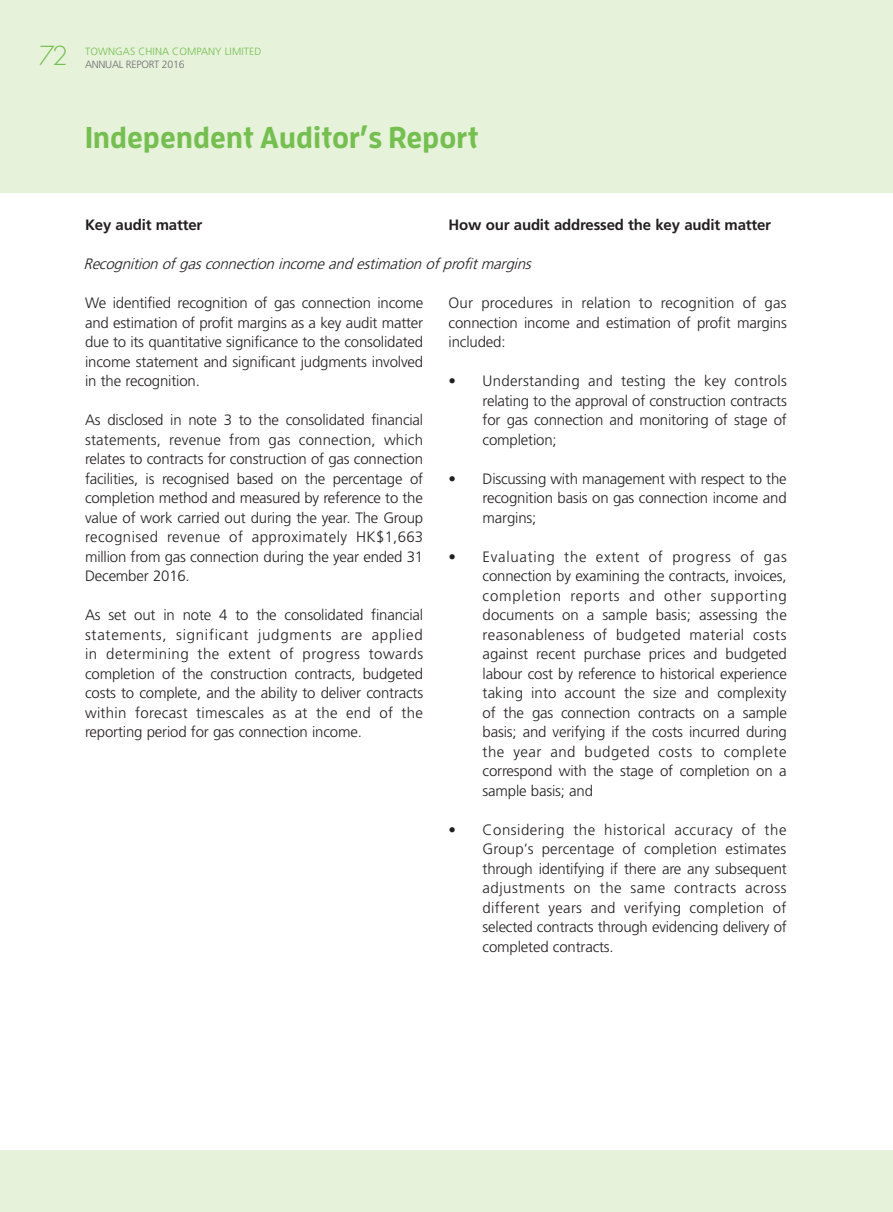
<style>
.page{position:relative;width:893px;height:1212px;background:#e7f2db}
.page>*{position:absolute;margin:0;border:0;box-sizing:border-box;transform-origin:0 0}
.t1{font:700 30px "Enzo OT";letter-spacing:.005em;color:#74bf4f}
.t2{font:300 25.5px "Futura Std";color:#74bf4f}
.Body_Text{font:300 15px/19.5px "Frutiger LT Std";letter-spacing:-.01em;color:#231f20;text-align:justify}
.Body_Text-2{font:italic 300 15px "Frutiger LT Std";color:#231f20}
.Body_Text-3{font:700 15px "Frutiger LT Std";letter-spacing:-.01em;color:#231f20}
.t3{font:300 10.5px "Frutiger LT Std";letter-spacing:.01em;color:#74bf4f}
.t4{font:300 10.5px "Frutiger LT Std";color:#6c6d70}
</style>
<div class="page">
<div style="left:0;top:193px;width:893px;height:956px;background:#fff"></div>
<p class="t2" style="left:39px;top:40px;width:31px">72</p>
<p class="t3" style="left:85px;top:45px;width:178px">TOWNGAS CHINA COMPANY LIMITED</p>
<p class="t4" style="left:85px;top:59px;width:101px">ANNUAL REPORT 2016</p>
<p class="t1" style="left:85px;top:118px;width:395px">Independent Auditor’s Report</p>
<p class="Body_Text-3" style="left:85px;top:216px;width:119px">Key audit matter</p>
<p class="Body_Text-3" style="left:449px;top:216px;width:324px">How our audit addressed the key audit matter</p>
<p class="Body_Text-2" style="left:84px;top:256px;width:453px">Recognitionofgasconnectionincomeandestimationofprofitmargins</p>
<p class="Body_Text" style="left:85px;top:293px;width:340px">We identified recognition of gas connection income and estimation of profit margins as a key audit matter due to its quantitative significance to the consolidated income statement and significant judgments involved in the recognition.</p>
<p class="Body_Text" style="left:85px;top:410px;width:340px">As disclosed in note 3 to the consolidated financial statements, revenue from gas connection, which relates to contracts for construction of gas connection facilities, is recognised based on the percentage of completion method and measured by reference to the value of work carried out during the year. The Group recognised revenue of approximately HK$1,663 million from gas connection during the year ended 31<br>December 2016.</p>
<p class="Body_Text" style="left:85px;top:605px;width:340px">As set out in note 4 to the consolidated financial statements, significant judgments are applied in determining the extent of progress towards completion of the construction contracts, budgeted costs to complete, and the ability to deliver contracts within forecast timescales as at the end of the reporting period for gas connection income.</p>
<p class="Body_Text" style="left:449px;top:293px;width:340px">Our procedures in relation to recognition of gas connection income and estimation of profit margins included:</p>
<p class="Body_Text" style="left:483px;top:371px;width:306px;text-indent:-34px">• Understanding and testing the key controls relating to the approval of construction contracts for gas connection and monitoring of stage of completion;</p>
<p class="Body_Text" style="left:483px;top:469px;width:306px;text-indent:-34px">• Discussing with management with respect to the recognition basis on gas connection income and margins;</p>
<p class="Body_Text" style="left:483px;top:547px;width:306px;text-indent:-34px">• Evaluating the extent of progress of gas connection by examining the contracts, invoices, completion reports and other supporting documents on a sample basis; assessing the reasonableness of budgeted material costs against recent purchase prices and budgeted labour cost by reference to historical experience taking into account the size and complexity of the gas connection contracts on a sample basis; and verifying if the costs incurred during the year and budgeted costs to complete correspond with the stage of completion on a sample basis; and</p>
<p class="Body_Text" style="left:483px;top:820px;width:306px;text-indent:-34px">• Considering the historical accuracy of the Group’s percentage of completion estimates through identifying if there are any subsequent adjustments on the same contracts across different years and verifying completion of selected contracts through evidencing delivery of completed contracts.</p>
</div>
